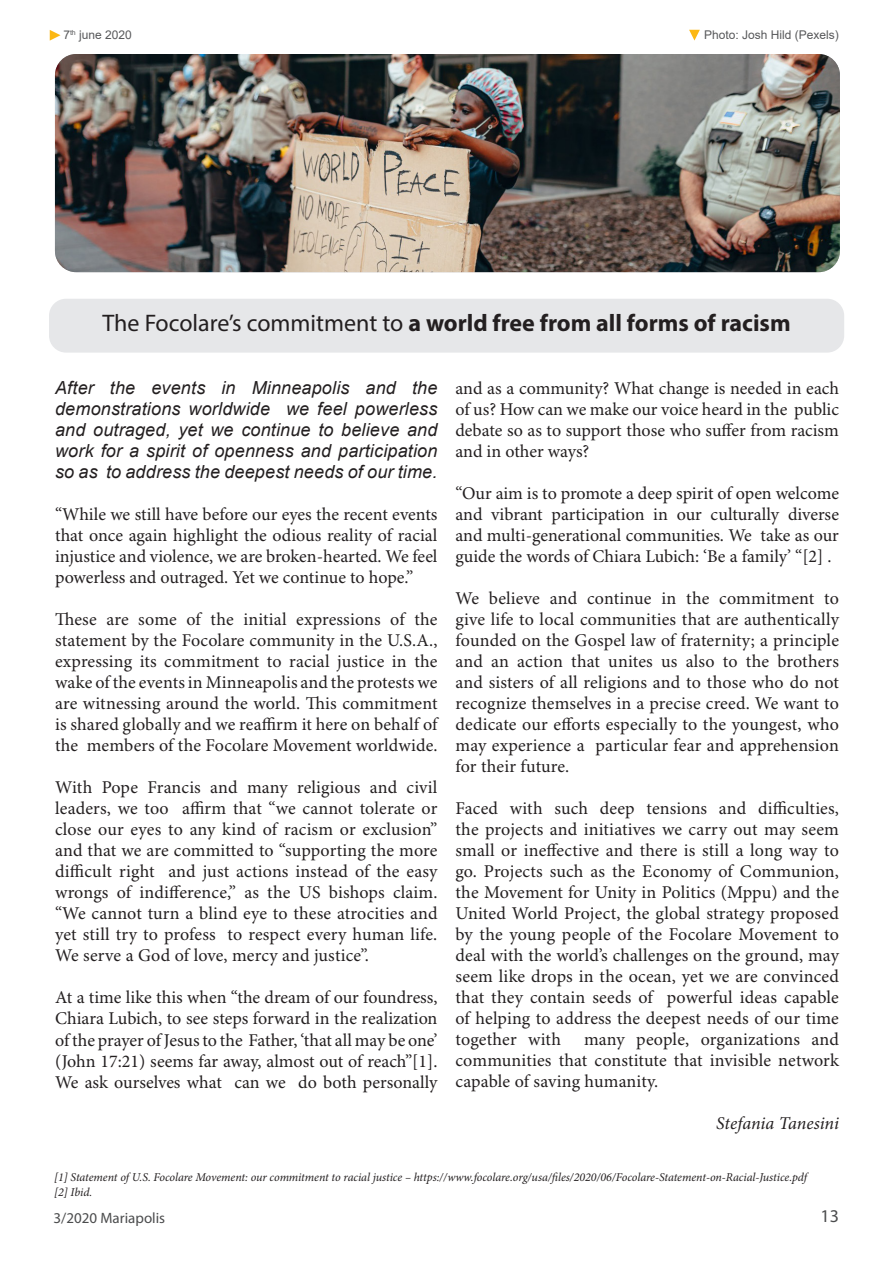
<style>
.page{position:relative;width:893px;height:1263px;background:#fff}
.page>*{position:absolute;margin:0;border:0;box-sizing:border-box;transform-origin:0 0}
.Titel_arial_20{font:700 24px "Myriad Pro";color:#231f20}
.t1{font:18px/21px "Minion Pro";color:#231f20;text-align:justify}
.Intro{font:italic 18px/21px "Arial";letter-spacing:.01em;color:#231f20;text-align:justify}
.t2{font:italic 18px "Minion Pro";color:#231f20}
.t3{font:18px "Myriad Pro";color:#4b4c4d}
.t4{font:15px "Myriad Pro";color:#4b4c4d}
.t5{font:italic 12px "Minion Pro";letter-spacing:-.01em;color:#231f20}
.Intro-2{font:12px "Arial";color:#57585a}
.s1{font-weight:400}
</style>
<div class="page">
<div style="left:49px;top:299px;width:795px;height:54px;background:#e6e7e9;border-radius:17px"></div>
<svg style="left:50px;top:30px;width:11px;height:11px"></svg>
<img style="left:55px;top:54px;width:785px;height:218px">
<svg style="left:689px;top:30px;width:11px;height:11px"></svg>
<p class="Intro-2" style="left:63px;top:26px;width:70px">7<sup>th</sup> june 2020</p>
<p class="Intro-2" style="left:704px;top:26px;width:136px">Photo: Josh Hild (Pexels)</p>
<p class="Titel_arial_20" style="left:103px;top:307px;width:690px"><span class="s1">The Focolare’s commitment to</span> a world free from all forms of racism</p>
<p class="Intro" style="left:55px;top:378px;width:384px">After the events in Minneapolis and the demonstrations worldwide we feel powerless and outraged, yet we continue to believe and work for a spirit of openness and participation so as to address the deepest needs of our time.</p>
<p class="t1" style="left:55px;top:505px;width:384px">“While we still have before our eyes the recent events that once again highlight the odious reality of racial injustice and violence, we are broken-hearted. We feel powerless and outraged. Yet we continue to hope.”</p>
<p class="t1" style="left:55px;top:610px;width:384px">These are some of the initial expressions of the statement by the Focolare community in the U.S.A., expressing its commitment to racial justice in the wake of the events in Minneapolis and the protests we are witnessing around the world. This commitment is shared globally and we reaffirm it here on behalf of the members of the Focolare Movement worldwide.</p>
<p class="t1" style="left:55px;top:778px;width:384px">With Pope Francis and many religious and civil leaders, we too affirm that “we cannot tolerate or close our eyes to any kind of racism or exclusion” and that we are committed to “supporting the more difficult right and just actions instead of the easy wrongs of indifference,” as the US bishops claim. “We cannot turn a blind eye to these atrocities and yet still try to profess to respect every human life.<br>We serve a God of love, mercy and justice”.</p>
<p class="t1" style="left:55px;top:988px;width:384px">At a time like this when “the dream of our foundress, Chiara Lubich, to see steps forward in the realization of the prayer of Jesus to the Father, ‘that all may be one’ (John 17:21) seems far away, almost out of reach”[1].<br>We ask ourselves what can we do both personally</p>
<p class="t1" style="left:455px;top:379px;width:385px">and as a community? What change is needed in each of us? How can we make our voice heard in the public debate so as to support those who suffer from racism and in other ways?</p>
<p class="t1" style="left:455px;top:484px;width:385px">“Our aim is to promote a deep spirit of open welcome and vibrant participation in our culturally diverse and multi-generational communities. We take as our guide the words of Chiara Lubich: ‘Be a family’ “[2] .</p>
<p class="t1" style="left:455px;top:589px;width:385px">We believe and continue in the commitment to give life to local communities that are authentically founded on the Gospel law of fraternity; a principle and an action that unites us also to the brothers and sisters of all religions and to those who do not recognize themselves in a precise creed. We want to dedicate our efforts especially to the youngest, who may experience a particular fear and apprehension for their future.</p>
<p class="t1" style="left:455px;top:799px;width:385px">Faced with such deep tensions and difficulties, the projects and initiatives we carry out may seem small or ineffective and there is still a long way to go. Projects such as the Economy of Communion, the Movement for Unity in Politics (Mppu) and the United World Project, the global strategy proposed by the young people of the Focolare Movement to deal with the world’s challenges on the ground, may seem like drops in the ocean, yet we are convinced that they contain seeds of powerful ideas capable of helping to address the deepest needs of our time together with</p>
<p class="t1" style="left:455px;top:1030px;width:385px;text-indent:129px">many people, organizations and communities that constitute that invisible network capable of saving humanity.</p>
<p class="t2" style="left:716px;top:1111px;width:124px">Stefania Tanesini</p>
<p class="t5" style="left:54px;top:1169px;width:755px">[1] Statement of U.S. Focolare Movement: our commitment to racial justice – https://www.focolare.org/usa/files/2020/06/Focolare-Statement-on-Racial-Justice.pdf</p>
<p class="t5" style="left:54px;top:1184px;width:40px">[2] Ibid.</p>
<p class="t4" style="left:54px;top:1209px;width:113px">3/2020 Mariapolis</p>
<p class="t3" style="left:820px;top:1205px;width:20px">13</p>
</div>
